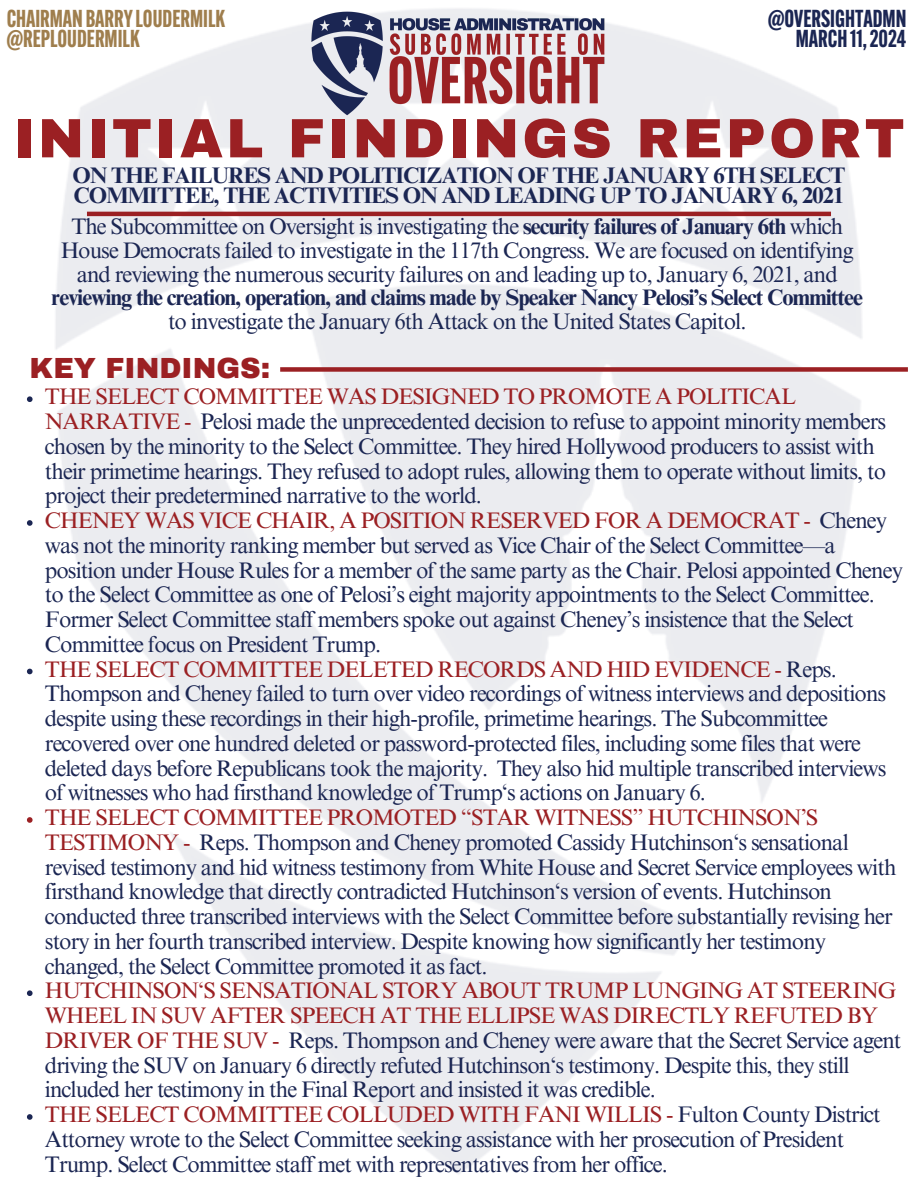
<style>
.page{position:relative;width:918px;height:1188px;background:#fff}
.page>*{position:absolute;margin:0;border:0;box-sizing:border-box;transform-origin:0 0}
.t1{font:900 55.5px "Archivo";letter-spacing:.055em;color:#9b2023}
.t2{font:900 28.5px "Archivo";color:#9b2023}
.t3{font:700 24px "Alternate Gothic Ex Cond ATF";color:#9f7e4d}
.t4{font:700 24px "Alternate Gothic Ex Cond ATF";color:#1b2653}
.t5{font:22.5px/24.8px "Times NRMT Pro";letter-spacing:-.04em;color:#1b2653}
.t6{font:700 22.5px/19.2px "Times NRMT Pro";letter-spacing:-.04em;color:#1b2653}
.s1{font-weight:700}
.s2{color:#9b2023}
</style>
<div class="page">
<svg style="left:27px;top:396px;width:6px;height:6px"></svg>
<svg style="left:27px;top:520px;width:6px;height:6px"></svg>
<svg style="left:27px;top:669px;width:6px;height:5px"></svg>
<svg style="left:27px;top:817px;width:6px;height:6px"></svg>
<svg style="left:27px;top:990px;width:6px;height:6px"></svg>
<svg style="left:27px;top:1114px;width:6px;height:6px"></svg>
<hr style="left:87px;top:212px;width:744px;height:4px;background:#9b2023">
<div style="left:280px;top:367px;width:628px;height:5px;background:#9b2023"></div>
<img style="left:304px;top:8px;width:306px;height:113px">
<p class="t3" style="left:7px;top:9px;width:220px">CHAIRMAN BARRYLOUDERMILK</p>
<p class="t4" style="left:768px;top:9px;width:140px">@OVERSIGHTADMN</p>
<p class="t3" style="left:7px;top:29px;width:135px">@REPLOUDERMILK</p>
<p class="t4" style="left:796px;top:29px;width:112px">MARCH 11,2024</p>
<h2 class="t1" style="left:13px;top:109px;width:893px">INITIAL FINDINGS REPORT</h2>
<p class="t6" style="left:72px;top:169px;width:774px">ON THE FAILURES AND POLITICIZATION OF THE JANUARY 6TH SELECT<br>COMMITTEE, THE ACTIVITIES ON AND LEADING UP TO JANUARY 6, 2021</p>
<p class="t5" style="left:52px;top:218px;width:813px;line-height:23.7px;text-align:center">The Subcommittee on Oversight is investigating the <span class="s1">security failures of January 6th</span> which House Democrats failed to investigate in the 117th Congress. We are focused on identifying and reviewing the numerous security failures on and leading up to, January 6, 2021, and <span class="s1">reviewing the creation, operation, and claims made by Speaker Nancy Pelosi’s Select Committee </span>to investigate the January 6th Attack on the United States Capitol.</p>
<p class="t2" style="left:30px;top:353px;width:242px">KEY FINDINGS:</p>
<p class="t5" style="left:45px;top:387px;width:843px"><span class="s2">THE SELECT COMMITTEE WAS DESIGNED TO PROMOTE A POLITICAL NARRATIVE -</span> Pelosi made the unprecedented decision to refuse to appoint minority members chosen by the minority to the Select Committee. They hired Hollywood producers to assist with their primetime hearings. They refused to adopt rules, allowing them to operate without limits, to project their predetermined narrative to the world.</p>
<p class="t5" style="left:45px;top:511px;width:860px"><span class="s2">CHENEY WAS VICE CHAIR, A POSITION RESERVED FOR A DEMOCRAT -</span> Cheney was not the minority ranking member but served as Vice Chair of the Select Committee—a position under House Rules for a member of the same party as the Chair. Pelosi appointed Cheney to the Select Committee as one of Pelosi’s eight majority appointments to the Select Committee.<br>Former Select Committee staff members spoke out against Cheney’s insistence that the Select Committee focus on President Trump.</p>
<h3 class="t5" style="left:45px;top:659px;width:843px"><span class="s2">THE SELECT COMMITTEE DELETED RECORDS AND HID EVIDENCE -</span> Reps.<br>Thompson and Cheney failed to turn over video recordings of witness interviews and depositions despite using these recordings in their high-profile, primetime hearings. The Subcommittee recovered over one hundred deleted or password-protected files, including some files that were deleted days before Republicans took the majority. They also hid multiple transcribed interviews</h3>
<p class="t5" style="left:45px;top:783px;width:853px">of witnesses who had firsthand knowledge of Trump‘s actions on January 6.<br><span class="s2">THE SELECT COMMITTEE PROMOTED “STAR WITNESS” HUTCHINSON’S TESTIMONY -</span> Reps. Thompson and Cheney promoted Cassidy Hutchinson‘s sensational revised testimony and hid witness testimony from White House and Secret Service employees with firsthand knowledge that directly contradicted Hutchinson‘s version of events. Hutchinson</p>
<h3 class="t5" style="left:45px;top:907px;width:858px">conducted three transcribed interviews with the Select Committee before substantially revising her story in her fourth transcribed interview. Despite knowing how significantly her testimony changed, the Select Committee promoted it as fact.<br><span class="s2">HUTCHINSON‘S SENSATIONAL STORY ABOUT TRUMP LUNGING AT STEERING WHEEL IN SUV AFTER SPEECH AT THE ELLIPSE WAS DIRECTLY REFUTED BY DRIVER OF THE SUV -</span> Reps. Thompson and Cheney were aware that the Secret Service agent driving the SUV on January 6 directly refuted Hutchinson‘s testimony. Despite this, they still included her testimony in the Final Report and insisted it was credible.</h3>
<h1 class="t5" style="left:45px;top:1105px;width:837px"><span class="s2">THE SELECT COMMITTEE COLLUDED WITH FANI WILLIS -</span> Fulton County District<br>Attorney wrote to the Select Committee seeking assistance with her prosecution of President<br>Trump. Select Committee staff met with representatives from her office.</h1>
</div>
